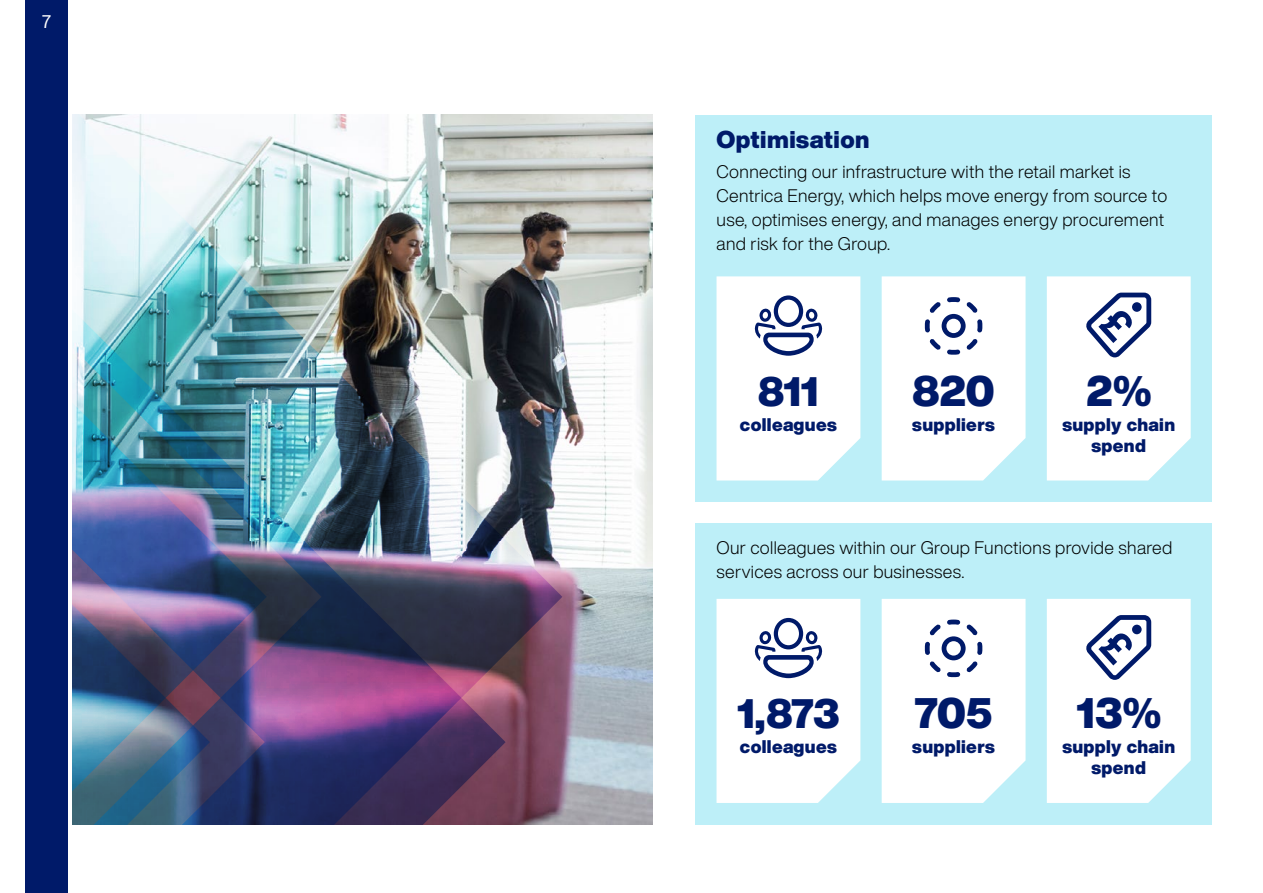
<style>
.page{position:relative;width:1263px;height:893px;background:#fff}
.page>*{position:absolute;margin:0;border:0;box-sizing:border-box;transform-origin:0 0}
.t1{font:900 42px "Helvetica Now Display";letter-spacing:-.01em;color:#001a69}
.t2{font:900 40.5px "Helvetica Now Display";letter-spacing:-.02em;color:#001a69}
.t3{font:900 24px "Helvetica Now Display";letter-spacing:.02em;color:#001a69}
.t4{font:900 18px/21px "Helvetica Now Display";letter-spacing:.02em;color:#001a69;text-align:center}
.t5{font:18px "Helvetica Now Display";color:#fff}
.t6{font:300 17.85px/24px "Helvetica Now Display";letter-spacing:.02em;color:#000}
</style>
<div class="page">
<div style="left:26px;top:0;width:42px;height:893px;background:#001a69"></div>
<img style="left:562px;top:115px;width:91px;height:710px">
<div style="left:695px;top:115px;width:517px;height:387px;background:#bdeff8"></div>
<div style="left:695px;top:523px;width:517px;height:302px;background:#bdeff8"></div>
<div style="left:882px;top:276px;width:143px;height:204px;background:#fff"></div>
<div style="left:882px;top:599px;width:143px;height:204px;background:#fff"></div>
<svg style="left:716px;top:276px;width:144px;height:204px;background:#f1f4f8"></svg>
<svg style="left:716px;top:599px;width:144px;height:204px;background:#f1f4f8"></svg>
<svg style="left:1047px;top:276px;width:144px;height:204px;background:#f1f3f7"></svg>
<svg style="left:1047px;top:599px;width:144px;height:204px;background:#f1f3f7"></svg>
<img style="left:72px;top:115px;width:490px;height:710px">
<p class="t5" style="left:42px;top:9px;width:10px">7</p>
<h3 class="t3" style="left:716px;top:124px;width:155px">Optimisation</h3>
<p class="t6" style="left:716px;top:160px;width:452px">Connecting our infrastructure with the retail market is Centrica Energy, which helps move energy from source to use, optimises energy, and manages energy procurement and risk for the Group.</p>
<h2 class="t2" style="left:758px;top:364px;width:62px">811</h2>
<p class="t4" style="left:740px;top:414px;width:98px">colleagues</p>
<h1 class="t1" style="left:912px;top:362px;width:84px">820</h1>
<p class="t4" style="left:912px;top:414px;width:84px">suppliers</p>
<h1 class="t1" style="left:1086px;top:362px;width:67px">2%</h1>
<p class="t4" style="left:1062px;top:414px;width:114px">supply chain spend</p>
<p class="t6" style="left:716px;top:535px;width:457px">Our colleagues within our Group Functions provide shared services across our businesses.</p>
<h2 class="t2" style="left:737px;top:686px;width:104px">1,873</h2>
<p class="t4" style="left:740px;top:736px;width:98px">colleagues</p>
<h1 class="t1" style="left:915px;top:684px;width:79px">705</h1>
<p class="t4" style="left:912px;top:736px;width:84px">suppliers</p>
<h1 class="t1" style="left:1076px;top:684px;width:86px">13%</h1>
<p class="t4" style="left:1062px;top:736px;width:114px">supply chain spend</p>
</div>
